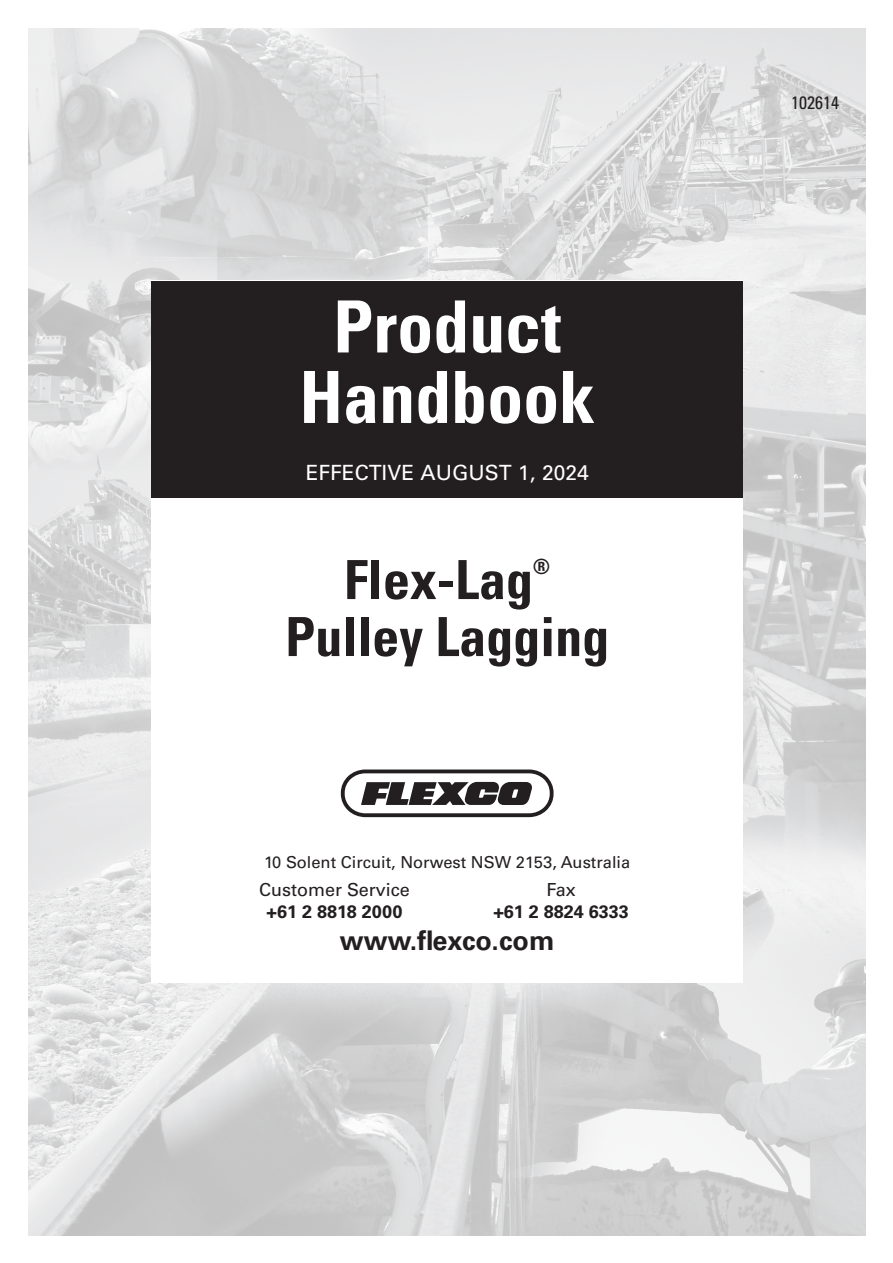
<style>
.page{position:relative;width:893px;height:1263px;background:#fff}
.page>*{position:absolute;margin:0;border:0;box-sizing:border-box;transform-origin:0 0}
.t1{font:700 condensed 72px/70.5px "Univers LT Std";color:#fff;text-align:center}
.t2{font:700 condensed 54px "Univers LT Std";color:#231f20}
.t3{font:700 27px "Univers LT Std";color:#231f20}
.t4{font:21px "Univers LT Std";color:#fff}
.t5{font:700 condensed 21px "Univers LT Std";color:#231f20}
.t6{font:700 18px "Univers LT Std";color:#231f20}
.t7{font:18px "Univers LT Std";color:#231f20}
.t8{font:condensed 18px "Univers LT Std";color:#231f20}
.t9{font:16.5px "Univers LT Std";color:#231f20}
</style>
<div class="page">
<img style="left:28px;top:28px;width:838px;height:1208px">
<div style="left:152px;top:280px;width:591px;height:702px;background:#fff"></div>
<div style="left:152px;top:281px;width:591px;height:216px;background:#231f20"></div>
<svg style="left:341px;top:769px;width:213px;height:48px"></svg>
<p class="t1" style="left:299px;top:291px;width:297px">Product<br>Handbook</p>
<p class="t4" style="left:306px;top:460px;width:285px">EFFECTIVE AUGUST 1, 2024</p>
<p class="t2" style="left:344px;top:547px;width:190px">Flex-Lag</p>
<p class="t5" style="left:533px;top:553px;width:19px">®</p>
<p class="t2" style="left:285px;top:604px;width:325px">Pulley Lagging</p>
<p class="t9" style="left:264px;top:852px;width:368px">10 Solent Circuit, Norwest NSW 2153, Australia</p>
<p class="t7" style="left:259px;top:879px;width:152px">Customer Service</p>
<p class="t7" style="left:546px;top:879px;width:31px">Fax</p>
<p class="t6" style="left:267px;top:901px;width:137px">+61 2 8818 2000</p>
<p class="t6" style="left:493px;top:901px;width:137px">+61 2 8824 6333</p>
<p class="t3" style="left:340px;top:925px;width:216px">www.flexco.com</p>
<p class="t8" style="left:791px;top:92px;width:49px">102614</p>
</div>
